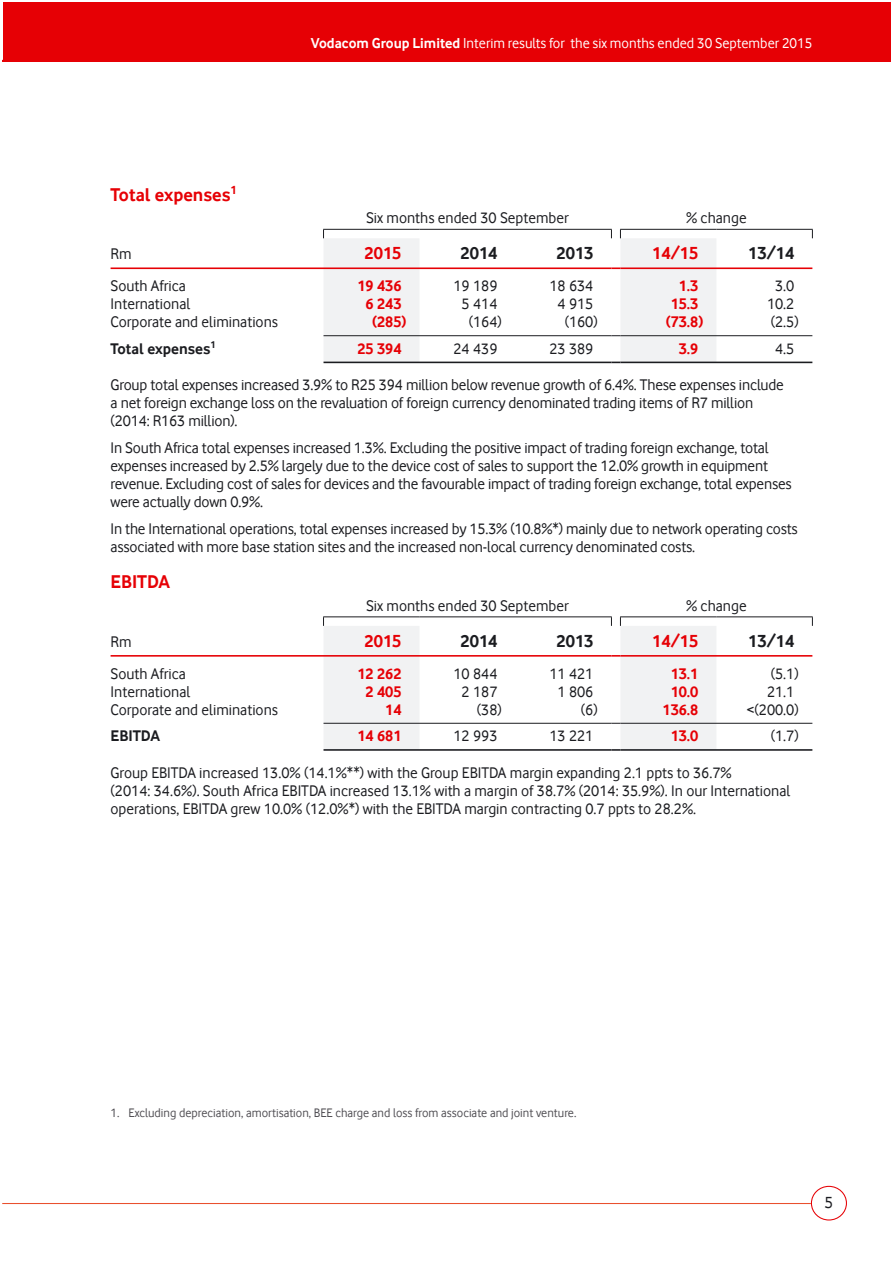
<style>
.page{position:relative;width:893px;height:1263px;background:#fff}
.page>*{position:absolute;margin:0;border:0;box-sizing:border-box;transform-origin:0 0}
.t1{font:700 19.05px "Vodafone Rg";color:#e60005}
.t2{font:700 18px "Vodafone Rg";color:#1b1c20}
.t3{font:700 18px "Vodafone Rg";color:#e60005}
.t4{font:16.95px "Vodafone Rg";color:#1b1c20}
.t5{font:15.9px/18px "Vodafone Rg";letter-spacing:-.01em;color:#1b1c20}
.t6{font:700 15.9px "Vodafone Rg";color:#e60005}
.t7{font:700 15.9px "Vodafone Rg";color:#1b1c20}
.t8{font:14.85px "Vodafone Rg";color:#fff}
.t9{font:12.75px "Vodafone Rg";color:#504e53}
.s1{font-weight:700}
</style>
<div class="page">
<div style="left:3px;top:2px;width:887px;height:60px;background:#e60005"></div>
<div style="left:810px;top:1186px;width:37px;height:35px;border:1px solid #e60005;border-radius:50%"></div>
<hr style="left:3px;top:1203px;width:807px;height:1px;background:#e9502e">
<svg style="left:323px;top:238px;width:393px;height:124px"></svg>
<hr style="left:111px;top:267px;width:500px;height:2px;background:#e60005">
<hr style="left:620px;top:267px;width:192px;height:2px;background:#e60005">
<hr style="left:323px;top:335px;width:288px;height:1px;background:#1b1c20">
<hr style="left:620px;top:335px;width:192px;height:1px;background:#1b1c20">
<hr style="left:323px;top:362px;width:288px;height:1px;background:#1b1c20">
<hr style="left:620px;top:362px;width:192px;height:1px;background:#1b1c20">
<hr style="left:323px;top:229px;width:96px;height:1px;background:#1b1c20">
<hr style="left:419px;top:229px;width:192px;height:1px;background:#1b1c20">
<hr style="left:620px;top:229px;width:96px;height:1px;background:#1b1c20">
<hr style="left:716px;top:229px;width:96px;height:1px;background:#1b1c20">
<svg style="left:611px;top:267px;width:9px;height:2px"></svg>
<svg style="left:323px;top:626px;width:393px;height:123px"></svg>
<hr style="left:111px;top:655px;width:500px;height:2px;background:#e60005">
<hr style="left:620px;top:655px;width:192px;height:2px;background:#e60005">
<hr style="left:323px;top:723px;width:288px;height:1px;background:#1b1c20">
<hr style="left:620px;top:723px;width:192px;height:1px;background:#1b1c20">
<hr style="left:323px;top:749px;width:288px;height:2px;background:#1b1c20">
<hr style="left:620px;top:749px;width:192px;height:2px;background:#1b1c20">
<hr style="left:323px;top:617px;width:96px;height:1px;background:#1b1c20">
<hr style="left:419px;top:617px;width:192px;height:1px;background:#1b1c20">
<hr style="left:620px;top:617px;width:96px;height:1px;background:#1b1c20">
<hr style="left:716px;top:617px;width:96px;height:1px;background:#1b1c20">
<svg style="left:611px;top:655px;width:9px;height:2px"></svg>
<svg style="left:611px;top:749px;width:9px;height:2px"></svg>
<p class="t1" style="left:111px;top:188px;width:128px">Total expenses<sup>1</sup></p>
<p class="t8" style="left:311px;top:35px;width:503px"><span class="s1">Vodacom Group Limited</span> Interim results for the six months ended 30 September 2015</p>
<p class="t5" style="left:366px;top:209px;width:204px">Six months ended 30 September</p>
<p class="t5" style="left:686px;top:209px;width:62px">% change</p>
<p class="t5" style="left:111px;top:245px;width:23px">Rm</p>
<p class="t3" style="left:364px;top:247px;width:38px">2015</p>
<p class="t2" style="left:460px;top:247px;width:38px">2014</p>
<p class="t2" style="left:556px;top:247px;width:38px">2013</p>
<p class="t3" style="left:652px;top:247px;width:48px">14/15</p>
<p class="t2" style="left:748px;top:247px;width:48px">13/14</p>
<p class="t5" style="left:111px;top:277px;width:77px">South Africa</p>
<p class="t6" style="left:357px;top:280px;width:46px">19 436</p>
<p class="t5" style="left:453px;top:277px;width:46px">19 189</p>
<p class="t5" style="left:549px;top:277px;width:46px">18 634</p>
<p class="t6" style="left:678px;top:280px;width:21px">1.3</p>
<p class="t5" style="left:775px;top:277px;width:21px">3.0</p>
<p class="t5" style="left:111px;top:295px;width:81px">International</p>
<p class="t6" style="left:365px;top:298px;width:37px">6 243</p>
<p class="t5" style="left:461px;top:295px;width:37px">5 414</p>
<p class="t5" style="left:557px;top:295px;width:37px">4 915</p>
<p class="t6" style="left:670px;top:298px;width:29px">15.3</p>
<p class="t5" style="left:767px;top:295px;width:29px">10.2</p>
<p class="t5" style="left:111px;top:313px;width:169px">Corporate and eliminations</p>
<p class="t6" style="left:372px;top:316px;width:36px">(285)</p>
<p class="t5" style="left:468px;top:313px;width:35px">(164)</p>
<p class="t5" style="left:564px;top:313px;width:35px">(160)</p>
<p class="t6" style="left:665px;top:316px;width:39px">(73.8)</p>
<p class="t5" style="left:770px;top:313px;width:29px">(2.5)</p>
<p class="t7" style="left:111px;top:343px;width:107px">Total expenses<sup>1</sup></p>
<p class="t6" style="left:357px;top:343px;width:46px">25 394</p>
<p class="t5" style="left:453px;top:339px;width:46px">24 439</p>
<p class="t5" style="left:549px;top:339px;width:46px">23 389</p>
<p class="t6" style="left:678px;top:343px;width:21px">3.9</p>
<p class="t5" style="left:775px;top:339px;width:21px">4.5</p>
<p class="t5" style="left:111px;top:376px;width:674px">Group total expenses increased 3.9% to R25 394 million below revenue growth of 6.4%. These expenses include a net foreign exchange loss on the revaluation of foreign currency denominated trading items of R7 million (2014: R163 million).</p>
<p class="t5" style="left:111px;top:439px;width:682px">In South Africa total expenses increased 1.3%. Excluding the positive impact of trading foreign exchange, total expenses increased by 2.5% largely due to the device cost of sales to support the 12.0% growth in equipment revenue. Excluding cost of sales for devices and the favourable impact of trading foreign exchange, total expenses were actually down 0.9%.</p>
<p class="t5" style="left:111px;top:520px;width:688px">In the International operations, total expenses increased by 15.3% (10.8%*) mainly due to network operating costs associated with more base station sites and the increased non-local currency denominated costs.</p>
<p class="t1" style="left:111px;top:575px;width:61px">EBITDA</p>
<p class="t5" style="left:366px;top:596px;width:204px">Six months ended 30 September</p>
<p class="t5" style="left:686px;top:596px;width:62px">% change</p>
<p class="t5" style="left:111px;top:632px;width:23px">Rm</p>
<p class="t3" style="left:364px;top:635px;width:38px">2015</p>
<p class="t2" style="left:460px;top:635px;width:38px">2014</p>
<p class="t2" style="left:556px;top:635px;width:38px">2013</p>
<p class="t3" style="left:652px;top:635px;width:48px">14/15</p>
<p class="t2" style="left:748px;top:635px;width:48px">13/14</p>
<p class="t5" style="left:111px;top:664px;width:77px">South Africa</p>
<p class="t6" style="left:357px;top:668px;width:46px">12 262</p>
<p class="t5" style="left:453px;top:664px;width:46px">10 844</p>
<p class="t5" style="left:549px;top:664px;width:46px">11 421</p>
<p class="t6" style="left:670px;top:668px;width:29px">13.1</p>
<p class="t5" style="left:770px;top:664px;width:29px">(5.1)</p>
<p class="t5" style="left:111px;top:682px;width:81px">International</p>
<p class="t6" style="left:365px;top:686px;width:37px">2 405</p>
<p class="t5" style="left:461px;top:682px;width:37px">2 187</p>
<p class="t5" style="left:557px;top:682px;width:37px">1 806</p>
<p class="t6" style="left:670px;top:686px;width:29px">10.0</p>
<p class="t5" style="left:767px;top:682px;width:29px">21.1</p>
<p class="t5" style="left:111px;top:700px;width:169px">Corporate and eliminations</p>
<p class="t6" style="left:385px;top:704px;width:18px">14</p>
<p class="t5" style="left:477px;top:700px;width:26px">(38)</p>
<p class="t5" style="left:581px;top:700px;width:18px">(6)</p>
<p class="t6" style="left:662px;top:704px;width:37px">136.8</p>
<p class="t5" style="left:746px;top:700px;width:54px">&lt;(200.0)</p>
<p class="t7" style="left:111px;top:731px;width:51px">EBITDA</p>
<p class="t6" style="left:357px;top:731px;width:46px">14 681</p>
<p class="t5" style="left:453px;top:727px;width:46px">12 993</p>
<p class="t5" style="left:549px;top:727px;width:46px">13 221</p>
<p class="t6" style="left:670px;top:731px;width:29px">13.0</p>
<p class="t5" style="left:770px;top:727px;width:29px">(1.7)</p>
<p class="t5" style="left:111px;top:763px;width:681px">Group EBITDA increased 13.0% (14.1%**) with the Group EBITDA margin expanding 2.1 ppts to 36.7%<br>(2014: 34.6%). South Africa EBITDA increased 13.1% with a margin of 38.7% (2014: 35.9%). In our International operations, EBITDA grew 10.0% (12.0%*) with the EBITDA margin contracting 0.7 ppts to 28.2%.</p>
<p class="t9" style="left:111px;top:1106px;width:467px">1. Excluding depreciation, amortisation, BEE charge and loss from associate and joint venture.</p>
<p class="t4" style="left:824px;top:1193px;width:10px">5</p>
</div>
